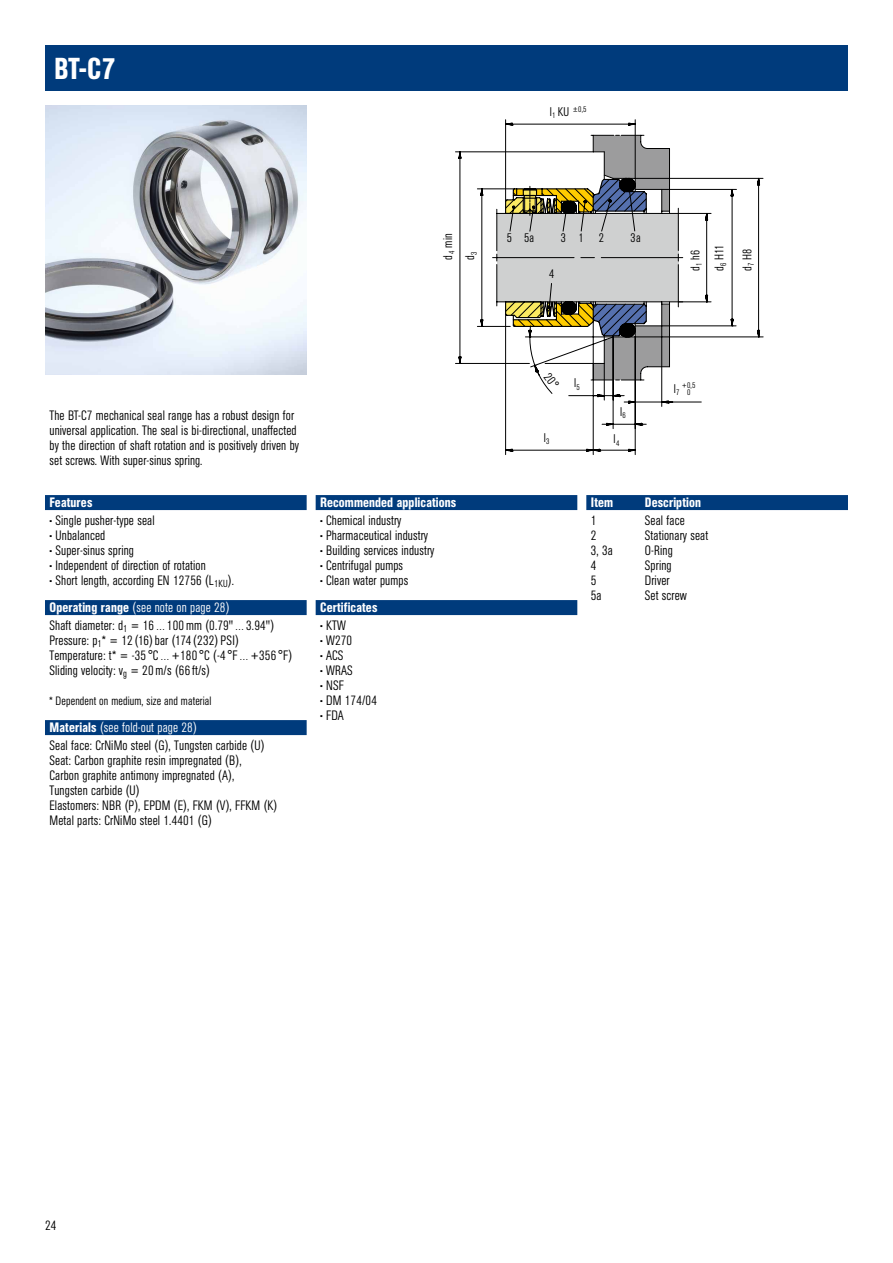
<style>
.page{position:relative;width:893px;height:1263px;background:#fff}
.page>*{position:absolute;margin:0;border:0;box-sizing:border-box;transform-origin:0 0}
.t1{font:500 condensed 30px "AG Book Pro";color:#fff}
.t2{font:300 condensed 13.5px/15px "AG Book Pro";letter-spacing:.01em;color:#000}
.t3{font:500 condensed 13.5px "AG Book Pro";letter-spacing:.01em;color:#fff}
.t4{font:300 condensed 12.45px "AG Book Pro";letter-spacing:.02em;color:#000}
.t5{font:300 condensed 12px "AG Book Pro";letter-spacing:.01em;color:#000}
.t6{font:300 condensed 8.1px "AG Book Pro";color:#000}
.s1{font-size:12.45px}
.s2{font-weight:500;color:#fff}
.s3{color:#fff}
</style>
<div class="page">
<div style="left:45px;top:45px;width:803px;height:45px;background:#003b7c"></div>
<div style="left:45px;top:495px;width:262px;height:15px;background:#003b7c"></div>
<div style="left:45px;top:600px;width:262px;height:15px;background:#003b7c"></div>
<div style="left:45px;top:720px;width:262px;height:15px;background:#003b7c"></div>
<div style="left:316px;top:495px;width:261px;height:15px;background:#003b7c"></div>
<div style="left:316px;top:600px;width:261px;height:15px;background:#003b7c"></div>
<div style="left:586px;top:495px;width:262px;height:15px;background:#003b7c"></div>
<img style="left:45px;top:105px;width:262px;height:270px">
<svg style="left:505px;top:119px;width:139px;height:336px"></svg>
<svg style="left:455px;top:151px;width:308px;height:252px"></svg>
<svg style="left:730px;top:174px;width:30px;height:167px"></svg>
<svg style="left:492px;top:135px;width:191px;height:291px"></svg>
<h1 class="t1" style="left:54px;top:49px;width:63px">BT-C7</h1>
<p class="t6" style="left:550px;top:104px;width:38px"><span class="s1">l</span>1 <span class="s1">KU</span> ±0,5</p>
<p class="t4" style="left:440px;top:260px;width:28px;rotate:-90deg">d<sub>4</sub> min</p>
<p class="t4" style="left:462px;top:260px;width:10px;rotate:-90deg">d<sub>3</sub></p>
<p class="t4" style="left:507px;top:230px;width:29px">5 5a</p>
<p class="t4" style="left:561px;top:230px;width:45px">312</p>
<p class="t4" style="left:631px;top:230px;width:12px">3a</p>
<p class="t4" style="left:549px;top:265px;width:7px">4</p>
<p class="t4" style="left:711px;top:271px;width:28px;rotate:-90deg">d<sub>6</sub> H11</p>
<p class="t4" style="left:687px;top:271px;width:22px;rotate:-90deg">d<sub>1</sub> h6</p>
<p class="t4" style="left:739px;top:271px;width:24px;rotate:-90deg">d<sub>7</sub> H8</p>
<p class="t2" style="left:50px;top:408px;width:251px">The BT-C7 mechanical seal range has a robust design for universal application. The seal is bi-directional, unaffected by the direction of shaft rotation and is positively driven by set screws. With super-sinus spring.</p>
<p class="t3" style="left:50px;top:493px;width:44px">Features</p>
<p class="t2" style="left:50px;top:513px;width:107px">• Single pusher-type seal</p>
<p class="t2" style="left:50px;top:528px;width:57px">• Unbalanced</p>
<p class="t2" style="left:50px;top:543px;width:86px">• Super-sinus spring</p>
<p class="t2" style="left:50px;top:558px;width:158px">• Independent of direction of rotation</p>
<p class="t2" style="left:49px;top:567px;width:186px;line-height:26.7px">• Short length, according EN 12756 (L<sub>1KU</sub>).<br><span class="s2">Operating range</span> <span class="s3">(see note on page 28)</span></p>
<p class="t2" style="left:49px;top:618px;width:244px">Shaft diameter: d<sub>1</sub> = 16…100mm (0.79"…3.94")<br>Pressure: p<sub>1</sub>* = 12 (16)bar (174 (232) PSI)<br>Temperature: t* = -35 °C…+180 °C (-4 °F…+356 °F)<br>Sliding velocity: v<sub>g</sub> = 20m/s (66 ft/s)</p>
<p class="t5" style="left:49px;top:693px;width:164px">* Dependent on medium, size and material</p>
<p class="t2" style="left:50px;top:718px;width:216px;line-height:18.3px"><span class="s2">Materials</span> <span class="s3">(see fold-out page 28)<br></span>Seal face: CrNiMo steel (G), Tungsten carbide (U)</p>
<p class="t2" style="left:50px;top:753px;width:229px">Seat: Carbon graphite resin impregnated (B),<br>Carbon graphite antimony impregnated (A),<br>Tungsten carbide (U)<br>Elastomers: NBR (P), EPDM (E), FKM (V), FFKM (K)<br>Metal parts: CrNiMo steel 1.4401 (G)</p>
<p class="t3" style="left:320px;top:493px;width:138px">Recommended applications</p>
<p class="t2" style="left:320px;top:513px;width:83px">• Chemical industry</p>
<p class="t2" style="left:320px;top:528px;width:109px">• Pharmaceutical industry</p>
<p class="t2" style="left:320px;top:543px;width:116px">• Building services industry</p>
<p class="t2" style="left:320px;top:558px;width:84px">• Centrifugal pumps</p>
<p class="t2" style="left:320px;top:573px;width:90px">• Clean water pumps</p>
<p class="t3" style="left:320px;top:598px;width:59px">Certificates</p>
<p class="t2" style="left:320px;top:618px;width:27px">• KTW</p>
<p class="t2" style="left:320px;top:633px;width:34px">• W270</p>
<p class="t2" style="left:320px;top:648px;width:25px">• ACS</p>
<p class="t2" style="left:320px;top:663px;width:34px">• WRAS</p>
<p class="t2" style="left:320px;top:678px;width:25px">• NSF</p>
<p class="t2" style="left:320px;top:693px;width:58px">• DM 174/04</p>
<p class="t2" style="left:320px;top:708px;width:25px">• FDA</p>
<p class="t4" style="left:544px;top:429px;width:7px">l<sub>3</sub></p>
<p class="t4" style="left:574px;top:375px;width:7px">l<sub>5</sub></p>
<p class="t4" style="left:620px;top:403px;width:7px">l<sub>6</sub></p>
<p class="t4" style="left:613px;top:431px;width:7px">l<sub>4</sub></p>
<p class="t6" style="left:682px;top:380px;width:15px">+0,5</p>
<p class="t6" style="left:674px;top:387px;width:18px"><sup>l</sup>7 0</p>
<p class="t3" style="left:591px;top:493px;width:24px">Item</p>
<p class="t3" style="left:645px;top:493px;width:58px">Description</p>
<p class="t2" style="left:591px;top:513px;width:7px">1</p>
<p class="t2" style="left:645px;top:513px;width:41px">Seal face</p>
<p class="t2" style="left:591px;top:528px;width:7px">2</p>
<p class="t2" style="left:645px;top:528px;width:65px">Stationary seat</p>
<p class="t2" style="left:591px;top:543px;width:24px">3, 3a</p>
<p class="t2" style="left:645px;top:543px;width:29px">O-Ring</p>
<p class="t2" style="left:591px;top:558px;width:7px">4</p>
<p class="t2" style="left:645px;top:558px;width:28px">Spring</p>
<p class="t2" style="left:591px;top:573px;width:7px">5</p>
<p class="t2" style="left:645px;top:573px;width:26px">Driver</p>
<p class="t2" style="left:591px;top:588px;width:12px">5a</p>
<p class="t2" style="left:645px;top:588px;width:44px">Set screw</p>
<p class="t2" style="left:45px;top:1218px;width:13px">24</p>
</div>
